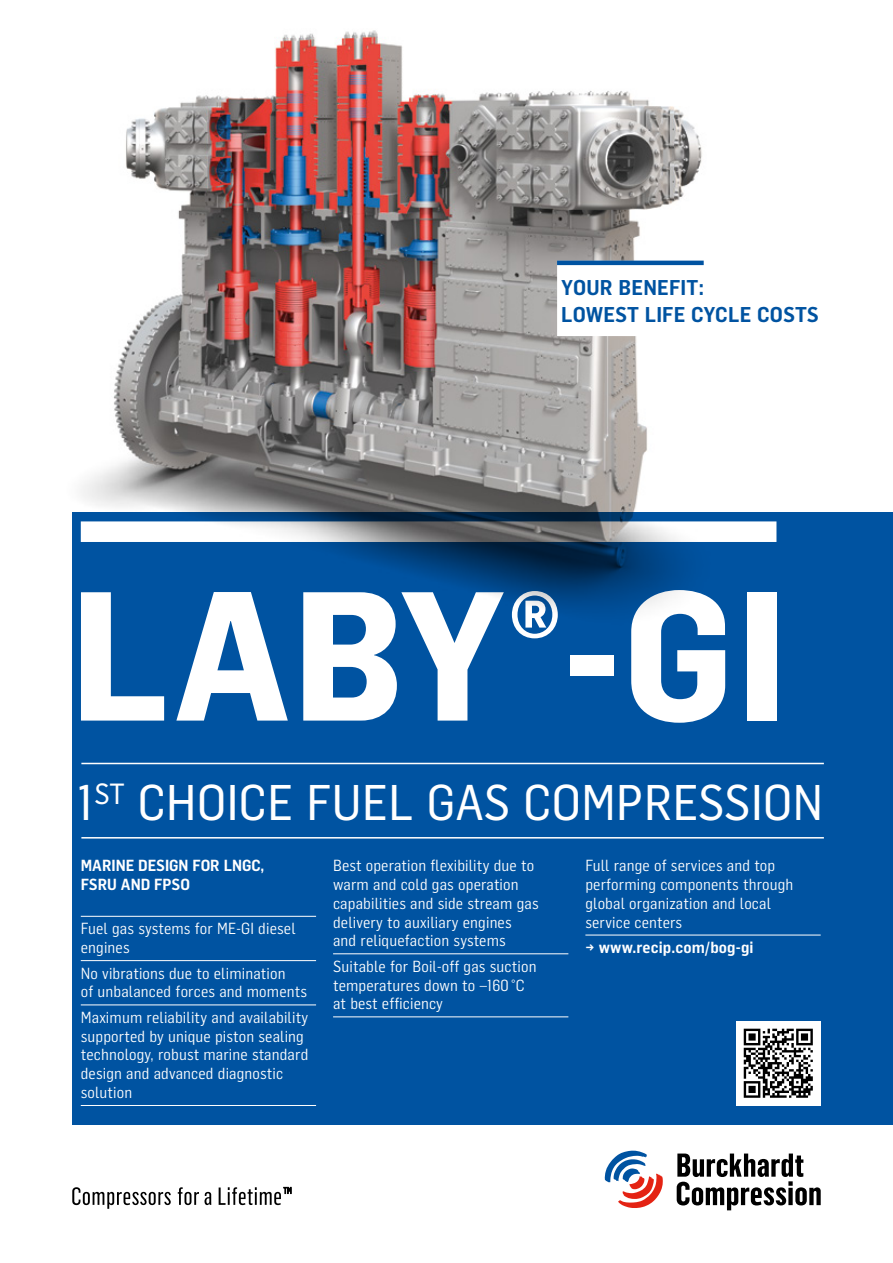
<style>
.page{position:relative;width:893px;height:1263px;background:#fff}
.page>*{position:absolute;margin:0;border:0;box-sizing:border-box;transform-origin:0 0}
.t1{font:700 180px "Flama Semicondensed";letter-spacing:.01em;color:#fff}
.t2{font:49.2px "Flama Semicondensed Basic";letter-spacing:.01em;color:#fff}
.t3{font:600 21px/27px "Flama Semicondensed";letter-spacing:.01em;color:#0053a1}
.t4{font:15.75px/18.8px "Flama Semicondensed";letter-spacing:.01em;color:#fff}
.t5{font:600 15.75px/18.8px "Flama Semicondensed";color:#fff}
</style>
<div class="page">
<div style="left:72px;top:512px;width:821px;height:613px;background:#0053a1"></div>
<svg style="left:605px;top:1151px;width:58px;height:57px"></svg>
<svg style="left:677px;top:1153px;width:144px;height:57px"></svg>
<svg style="left:72px;top:1187px;width:219px;height:22px"></svg>
<hr style="left:81px;top:916px;width:235px;height:1px;background:#fff">
<hr style="left:81px;top:960px;width:235px;height:1px;background:#fff">
<hr style="left:81px;top:1005px;width:235px;height:1px;background:#fff">
<hr style="left:81px;top:1105px;width:235px;height:1px;background:#fff">
<hr style="left:333px;top:953px;width:235px;height:1px;background:#fff">
<hr style="left:333px;top:1016px;width:235px;height:1px;background:#fff">
<hr style="left:585px;top:935px;width:236px;height:1px;background:#fff">
<hr style="left:81px;top:763px;width:743px;height:1px;background:#fff">
<hr style="left:81px;top:837px;width:743px;height:1px;background:#fff">
<img style="left:80px;top:30px;width:697px;height:580px">
<div style="left:557px;top:261px;width:270px;height:75px;background:#fff"></div>
<hr style="left:557px;top:261px;width:147px;height:4px;background:#0053a1">
<div style="left:736px;top:1021px;width:85px;height:85px;background:#fff"></div>
<svg style="left:743px;top:1028px;width:70px;height:70px"></svg>
<svg style="left:744px;top:1029px;width:69px;height:69px"></svg>
<h3 class="t3" style="left:561px;top:273px;width:259px">YOUR BENEFIT:<br>LOWEST LIFE CYCLE COSTS</h3>
<h1 class="t1" style="left:70px;top:538px;width:719px">LABY<sup>®</sup>-GI</h1>
<h2 class="t2" style="left:78px;top:771px;width:747px">1<sup>ST</sup> CHOICE FUEL GAS COMPRESSION</h2>
<p class="t5" style="left:81px;top:856px;width:185px">MARINE DESIGN FOR LNGC,<br>FSRU AND FPSO</p>
<p class="t4" style="left:81px;top:919px;width:216px">Fuel gas systems for ME-GI diesel engines</p>
<p class="t4" style="left:81px;top:963px;width:228px">No vibrations due to elimination<br>of unbalanced forces and moments</p>
<p class="t4" style="left:81px;top:1007px;width:229px">Maximum reliability and availability supported by unique piston sealing technology, robust marine standard design and advanced diagnostic solution</p>
<p class="t4" style="left:333px;top:856px;width:207px">Best operation flexibility due to warm and cold gas operation capabilities and side stream gas delivery to auxiliary engines and reliquefaction systems</p>
<p class="t4" style="left:333px;top:956px;width:205px">Suitable for Boil-off gas suction temperatures down to –160 °C at best efficiency</p>
<p class="t4" style="left:585px;top:856px;width:210px">Full range of services and top performing components through global organization and local service centers</p>
<p class="t5" style="left:585px;top:937px;width:170px">→ www.recip.com/bog-gi</p>
</div>
